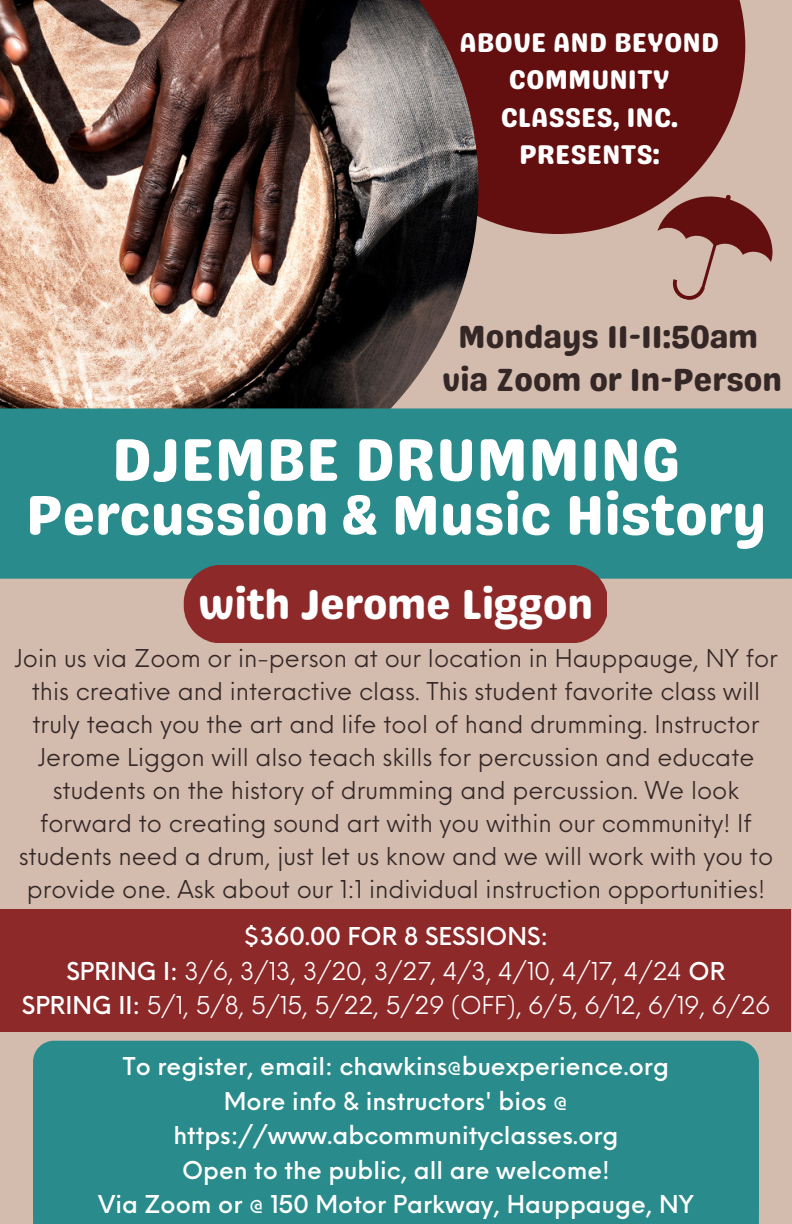
<style>
.page{position:relative;width:792px;height:1224px;background:#d3bbae}
.page>*{position:absolute;margin:0;border:0;box-sizing:border-box;transform-origin:0 0}
.t1{font:60px "Genty Sans";color:#fff}
.t2{font:56px "Genty Sans";color:#fff}
.t3{font:42px "Genty Sans";color:#fff}
.t4{font:32px/43.6px "Genty Sans";color:#342726;text-align:center}
.t5{font:27px/37.6px "Genty Sans";color:#fff;text-align:center}
.t6{font:24px/33px "Neue Einstellung";color:#342726;text-align:center}
.t7{font:500 24px/34.4px "Neue Einstellung";color:#fff;text-align:center}
.t8{font:24px/34.4px "Neue Einstellung";color:#fff;text-align:center}
.s1{font-weight:500}
</style>
<div class="page">
<div style="left:370px;top:0;width:375px;height:234px;background:#630f0f"></div>
<img style="left:0;top:0;width:478px;height:408px">
<div style="left:0;top:408px;width:792px;height:171px;background:#298b8b"></div>
<svg style="left:642px;top:179px;width:131px;height:121px"></svg>
<div style="left:184px;top:565px;width:423px;height:78px;background:#8d2929"></div>
<div style="left:33px;top:1041px;width:726px;height:183px;background:#298b8b"></div>
<div style="left:0;top:909px;width:791px;height:123px;background:#8d2929"></div>
<p class="t5" style="left:459px;top:23px;width:261px">ABOVE AND BEYOND<br>COMMUNITY<br>CLASSES, INC.<br>PRESENTS:</p>
<h3 class="t4" style="left:442px;top:315px;width:342px">Mondays 11-11:50am via Zoom or In-Person</h3>
<h1 class="t1" style="left:112px;top:424px;width:570px">DJEMBE DRUMMING</h1>
<h2 class="t2" style="left:26px;top:482px;width:742px">Percussion &amp; Music History</h2>
<h3 class="t3" style="left:199px;top:579px;width:396px">with Jerome Liggon</h3>
<p class="t6" style="left:14px;top:639px;width:765px">Join us via Zoom or in-person at our location in Hauppauge, NY for this creative and interactive class. This student favorite class will truly teach you the art and life tool of hand drumming. Instructor Jerome Liggon will also teach skills for percussion and educate students on the history of drumming and percussion. We look forward to creating sound art with you within our community! If students need a drum, just let us know and we will work with you to provide one. Ask about our 1:1 individual instruction opportunities!</p>
<p class="t8" style="left:22px;top:917px;width:750px"><span class="s1">$360.00 FOR 8 SESSIONS:<br>SPRING I:</span> 3/6, 3/13, 3/20, 3/27, 4/3, 4/10, 4/17, 4/24 <span class="s1">OR<br>SPRING II:</span> 5/1, 5/8, 5/15, 5/22, 5/29 (OFF), 6/5, 6/12, 6/19, 6/26</p>
<p class="t7" style="left:98px;top:1047px;width:597px">To register, email: chawkins@buexperience.org More info &amp; instructors' bios @ https://www.abcommunityclasses.org<br>Open to the public, all are welcome!<br>Via Zoom or @ 150 Motor Parkway, Hauppauge, NY</p>
</div>
